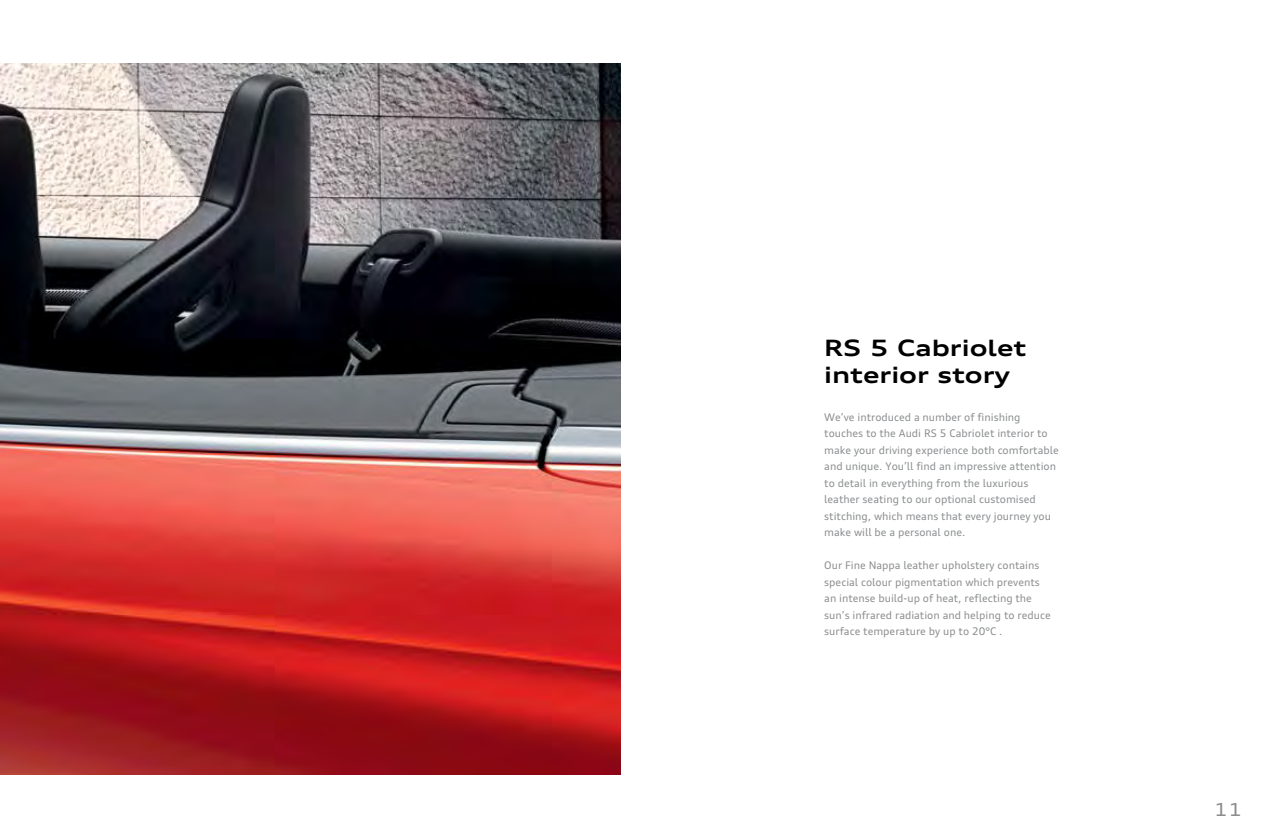
<style>
.page{position:relative;width:1263px;height:838px;background:#fff}
.page>*{position:absolute;margin:0;border:0;box-sizing:border-box;transform-origin:0 0}
.t1{font:700 expanded 22.5px/27px "Audi Type";color:#000}
.t2{font:expanded 18px "Audi Type";color:#8a8c8e}
.t3{font:10.5px/16.5px "Audi Type";color:#8a8c8e}
</style>
<div class="page">
<img style="left:1px;top:64px;width:620px;height:710px">
<img style="left:0;top:64px;width:1px;height:710px">
<h1 class="t1" style="left:824px;top:334px;width:203px">RS 5 Cabriolet interior story</h1>
<p class="t3" style="left:824px;top:408px;width:236px">We’ve introduced a number of finishing touches to the Audi RS 5 Cabriolet interior to make your driving experience both comfortable and unique. You’ll find an impressive attention to detail in everything from the luxurious leather seating to our optional customised stitching, which means that every journey you make will be a personal one.</p>
<p class="t3" style="left:824px;top:557px;width:228px">Our Fine Nappa leather upholstery contains special colour pigmentation which prevents an intense build-up of heat, reflecting the sun’s infrared radiation and helping to reduce surface temperature by up to 20°C .</p>
<h2 class="t2" style="left:1214px;top:797px;width:30px">11</h2>
</div>
